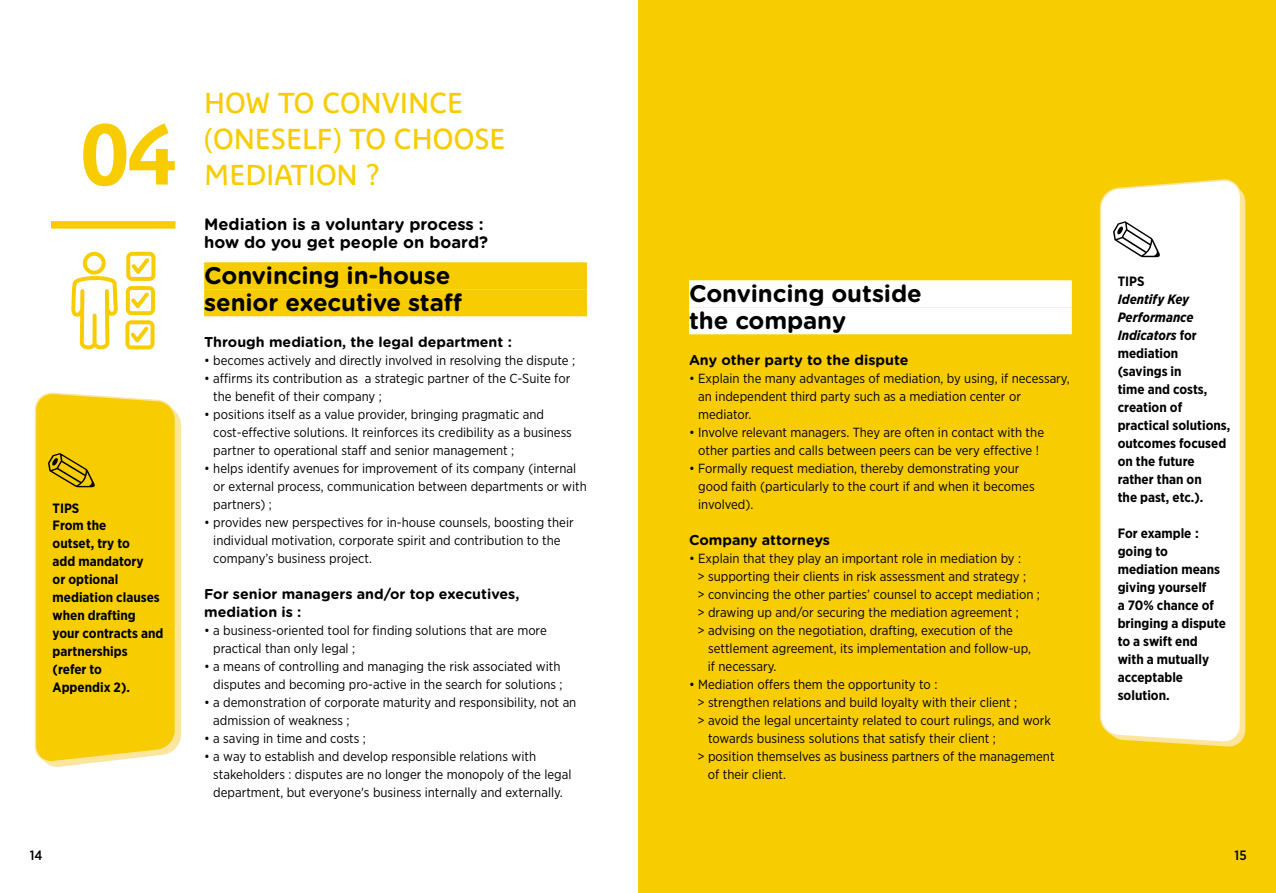
<style>
.page{position:relative;width:1276px;height:893px;background:#fff}
.page>*{position:absolute;margin:0;border:0;box-sizing:border-box;transform-origin:0 0}
.t1{font:700 84px "Parisine Plus Std";color:#f7cc00}
.t2{font:28.5px/36px "Parisine Plus Std";color:#f7cc00}
.t3{font:700 24px/27px "Gotham Rounded";letter-spacing:-.005em;color:#000}
.t4{font:700 16.5px/18px "Gotham Rounded";color:#000}
.t5{font:700 14.25px/18px "Gotham Rounded";color:#000}
.t6{font:700 13.5px/18px "Gotham Narrow";color:#000}
.t7{font:500 13.5px "Gotham Narrow";color:#000}
.t8{font:13.2px/18px "Gotham Narrow";color:#000}
.s1{font-style:italic}
</style>
<div class="page">
<div style="left:638px;top:0;width:638px;height:893px;background:#f7cc00"></div>
<svg style="left:1188px;top:192px;width:57px;height:555px;background:#fbe391"></svg>
<div style="left:1099px;top:179px;width:143px;height:565px;background:#fff"></div>
<svg style="left:1113px;top:221px;width:46px;height:36px;background:#c8c8c8"></svg>
<svg style="left:46px;top:413px;width:135px;height:354px;fill:#fce59d"></svg>
<svg style="left:34px;top:392px;width:143px;height:371px;background:#f7ce0f"></svg>
<svg style="left:48px;top:453px;width:47px;height:34px;background:#c2a100"></svg>
<svg style="left:71px;top:252px;width:47px;height:98px"></svg>
<svg style="left:125px;top:252px;width:30px;height:97px"></svg>
<div style="left:689px;top:280px;width:382px;height:27px;background:#fff"></div>
<div style="left:689px;top:307px;width:382px;height:27px;background:#fff"></div>
<div style="left:204px;top:262px;width:383px;height:27px;background:#f7cc00"></div>
<div style="left:204px;top:289px;width:383px;height:27px;background:#f7cc00"></div>
<div style="left:51px;top:221px;width:124px;height:8px;background:#f7cc00"></div>
<h1 class="t1" style="left:81px;top:106px;width:96px">04</h1>
<p class="t6" style="left:53px;top:499px;width:112px">TIPS<br>From the<br>outset, try to<br>add mandatory<br>or optional mediation clauses when drafting your contracts and partnerships (refer to<br>Appendix 2).</p>
<h2 class="t2" style="left:204px;top:84px;width:303px">HOW TO CONVINCE (ONESELF) TO CHOOSE</h2>
<h2 class="t2" style="left:204px;top:156px;width:177px">MEDIATION ?</h2>
<p class="t4" style="left:204px;top:214px;width:285px">Mediation is a voluntary process : how do you get people on board?</p>
<h3 class="t3" style="left:204px;top:261px;width:259px">Convincing in-house senior executive staff</h3>
<p class="t5" style="left:204px;top:332px;width:309px">Through mediation, the legal department :</p>
<p class="t8" style="left:204px;top:351px;width:372px">• becomes actively and directly involved in resolving the dispute ;</p>
<p class="t8" style="left:213px;top:369px;width:358px;text-indent:-9px">• affirms its contribution as a strategic partner of the C-Suite for the benefit of their company ;</p>
<p class="t8" style="left:213px;top:405px;width:360px;text-indent:-9px">• positions itself as a value provider, bringing pragmatic and cost-effective solutions. It reinforces its credibility as a business partner to operational staff and senior management ;</p>
<p class="t8" style="left:213px;top:459px;width:375px;text-indent:-9px">• helps identify avenues for improvement of its company (internal or external process, communication between departments or with partners) ;</p>
<p class="t8" style="left:213px;top:513px;width:362px;text-indent:-9px">• provides new perspectives for in-house counsels, boosting their individual motivation, corporate spirit and contribution to the company’s business project.</p>
<p class="t5" style="left:204px;top:584px;width:317px">For senior managers and/or top executives, mediation is :</p>
<p class="t8" style="left:213px;top:621px;width:335px;text-indent:-9px">• a business-oriented tool for finding solutions that are more practical than only legal ;</p>
<p class="t8" style="left:204px;top:657px;width:360px;text-align:right">• a means of controlling and managing the risk associated with disputes and becoming pro-active in the search for solutions ;</p>
<p class="t8" style="left:213px;top:693px;width:365px;text-indent:-9px">• a demonstration of corporate maturity and responsibility, not an admission of weakness ;</p>
<p class="t8" style="left:204px;top:729px;width:163px">• a saving in time and costs ;</p>
<p class="t8" style="left:213px;top:747px;width:360px;text-indent:-9px">• a way to establish and develop responsible relations with stakeholders : disputes are no longer the monopoly of the legal department, but everyone's business internally and externally.</p>
<h3 class="t3" style="left:689px;top:279px;width:234px">Convincing outside the company</h3>
<p class="t5" style="left:689px;top:350px;width:221px">Any other party to the dispute</p>
<p class="t8" style="left:698px;top:369px;width:373px;text-indent:-9px">• Explain the many advantages of mediation, by using, if necessary, an independent third party such as a mediation center or mediator.</p>
<p class="t8" style="left:689px;top:423px;width:356px;text-align:center">• Involve relevant managers. They are often in contact with the other parties and calls between peers can be very effective !</p>
<p class="t8" style="left:698px;top:459px;width:338px;text-indent:-9px">• Formally request mediation, thereby demonstrating your good faith (particularly to the court if and when it becomes involved).</p>
<p class="t5" style="left:689px;top:530px;width:143px">Company attorneys</p>
<p class="t8" style="left:697px;top:549px;width:344px;text-indent:-9px">• Explain that they play an important role in mediation by :<br>&gt; supporting their clients in risk assessment and strategy ;<br>&gt; convincing the other parties’ counsel to accept mediation ; &gt; drawing up and/or securing the mediation agreement ;<br>&gt; advising on the negotiation, drafting, execution of the</p>
<p class="t8" style="left:708px;top:639px;width:325px">settlement agreement, its implementation and follow-up, if necessary.</p>
<p class="t8" style="left:689px;top:675px;width:250px">• Mediation offers them the opportunity to :</p>
<p class="t8" style="left:697px;top:693px;width:321px">&gt; strengthen relations and build loyalty with their client ;</p>
<p class="t8" style="left:697px;top:711px;width:355px">&gt; avoid the legal uncertainty related to court rulings, and work</p>
<p class="t8" style="left:708px;top:729px;width:289px">towards business solutions that satisfy their client ;</p>
<p class="t8" style="left:697px;top:747px;width:358px">&gt; position themselves as business partners of the management</p>
<p class="t8" style="left:708px;top:765px;width:80px">of their client.</p>
<p class="t6" style="left:1117px;top:273px;width:28px">TIPS</p>
<p class="t6" style="left:1117px;top:291px;width:114px"><span class="s1">Identify Key<br>Performance<br>Indicators</span> for mediation (savings in<br>time and costs, creation of practical solutions, outcomes focused on the future rather than on<br>the past, etc.).</p>
<p class="t6" style="left:1117px;top:525px;width:110px">For example : going to mediation means giving yourself<br>a 70% chance of bringing a dispute to a swift end with a mutually acceptable solution.</p>
<p class="t7" style="left:30px;top:846px;width:14px">14</p>
<p class="t7" style="left:1234px;top:846px;width:14px">15</p>
</div>
